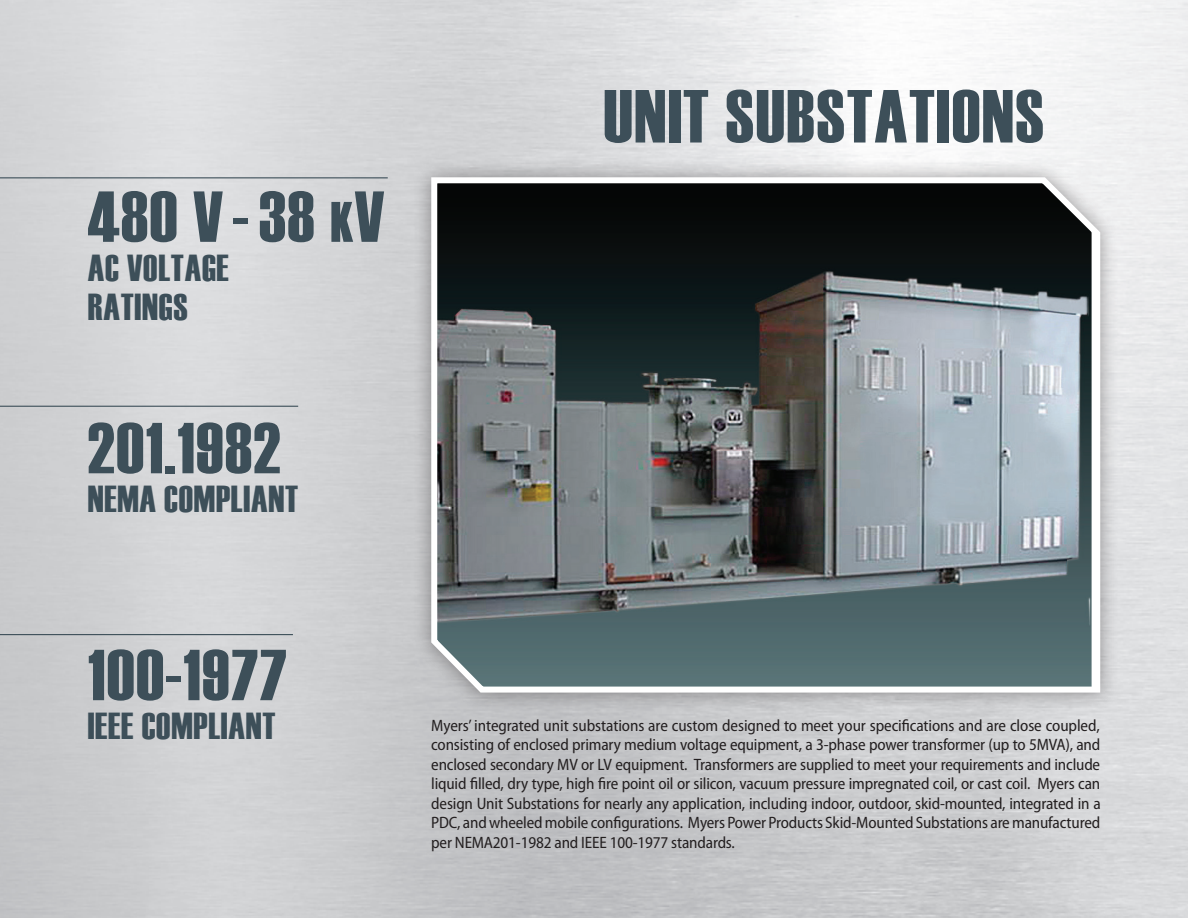
<style>
.page{position:relative;width:1188px;height:918px;background:#fff}
.page>*{position:absolute;margin:0;border:0;box-sizing:border-box;transform-origin:0 0}
.t1{font:75px "Haettenschweiler";letter-spacing:.02em;color:#3d4f59}
.t2{font:72px "Haettenschweiler";letter-spacing:.02em;color:#3d4f59}
.t3{font:37.5px/39px "Haettenschweiler";letter-spacing:.02em;color:#3d4f59}
.t4{font:semi-condensed 16.5px/19.5px "Myriad Pro";letter-spacing:-.01em;color:#231f20;text-align:justify}
.s1{font-size:57px}
</style>
<div class="page">
<div style="left:413px;top:159px;width:706px;height:552px;background:#231f20;opacity:.43"></div>
<svg style="left:428px;top:174px;width:675px;height:522px;background:#616a6d"></svg>
<hr style="left:0;top:177px;width:388px;height:1px;background:#3d4f59">
<hr style="left:0;top:406px;width:298px;height:1px;background:#3d4f59">
<hr style="left:0;top:634px;width:293px;height:1px;background:#3d4f59">
<h2 class="t2" style="left:88px;top:168px;width:298px">480 V - 38 <span class="s1">K</span>V</h2>
<h3 class="t3" style="left:88px;top:248px;width:143px">AC VOLTAGE<br>RATINGS</h3>
<h2 class="t2" style="left:88px;top:399px;width:194px">201.1982</h2>
<h3 class="t3" style="left:88px;top:480px;width:212px">NEMA COMPLIANT</h3>
<h1 class="t1" style="left:603px;top:65px;width:442px">UNIT SUBSTATIONS</h1>
<h2 class="t2" style="left:88px;top:626px;width:200px">100-1977</h2>
<h3 class="t3" style="left:88px;top:707px;width:189px">IEEE COMPLIANT</h3>
<p class="t4" style="left:431px;top:716px;width:671px">Myers’ integrated unit substations are custom designed to meet your specifications and are close coupled, consisting of enclosed primary medium voltage equipment, a 3-phase power transformer (up to 5MVA), and enclosed secondary MV or LV equipment. Transformers are supplied to meet your requirements and include liquid filled, dry type, high fire point oil or silicon, vacuum pressure impregnated coil, or cast coil. Myers can design Unit Substations for nearly any application, including indoor, outdoor, skid-mounted, integrated in a PDC, and wheeled mobile configurations. Myers Power Products Skid-Mounted Substations are manufactured per NEMA201-1982 and IEEE 100-1977 standards.</p>
</div>
